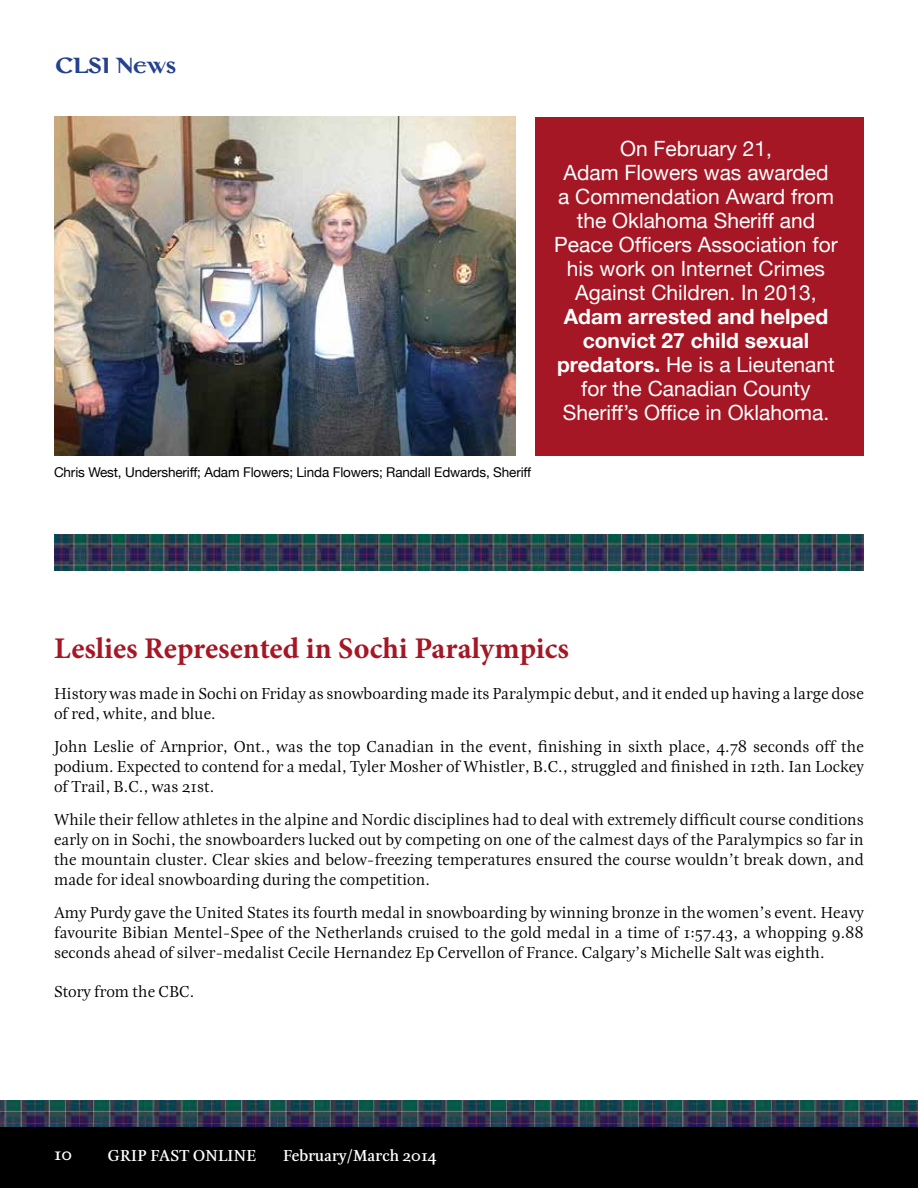
<style>
.page{position:relative;width:918px;height:1188px;background:#fff}
.page>*{position:absolute;margin:0;border:0;box-sizing:border-box;transform-origin:0 0}
.t1{font:700 30px "Minion Pro";color:#a51724}
.t2{font:700 27px "Colmcille MT Std";letter-spacing:-.04em;color:#25408f}
.t3{font:21px/24px "Helvetica Neue";color:#fff;text-align:center}
.t4{font:700 18px "Esta";color:#fff}
.t5{font:16.5px/19.8px "Esta";color:#000;text-align:justify}
.t6{font:700 16.5px "Esta";color:#fff}
.t7{font:13.5px "Helvetica Neue";letter-spacing:-.01em;color:#000}
.s1{font-weight:700}
</style>
<div class="page">
<img style="left:0;top:1101px;width:918px;height:27px">
<div style="left:0;top:1128px;width:918px;height:60px;background:#000"></div>
<img style="left:54px;top:117px;width:461px;height:338px">
<div style="left:536px;top:117px;width:328px;height:338px;background:#a51724"></div>
<img style="left:54px;top:534px;width:810px;height:36px">
<h2 class="t2" style="left:54px;top:52px;width:124px">CLSI News</h2>
<p class="t7" style="left:54px;top:464px;width:479px">Chris West, Undersheriff; Adam Flowers; Linda Flowers; Randall Edwards, Sheriff</p>
<p class="t3" style="left:554px;top:137px;width:285px">On February 21,<br>Adam Flowers was awarded<br>a Commendation Award from the Oklahoma Sheriff and<br>Peace Officers Association for his work on Internet Crimes<br>Against Children. In 2013,</p>
<p class="t3" style="left:557px;top:305px;width:279px"><span class="s1">Adam arrested and helped convict 27 child sexual predators.</span> He is a Lieutenant for the Canadian County<br>Sheriff’s Office in Oklahoma.</p>
<h1 class="t1" style="left:54px;top:627px;width:516px">Leslies Represented in Sochi Paralympics</h1>
<p class="t5" style="left:54px;top:684px;width:811px">History was made in Sochi on Friday as snowboarding made its Paralympic debut, and it ended up having a large dose of red, white, and blue.</p>
<p class="t5" style="left:54px;top:737px;width:811px">John Leslie of Arnprior, Ont., was the top Canadian in the event, finishing in sixth place, 4.78 seconds off the podium. Expected to contend for a medal, Tyler Mosher of Whistler, B.C., struggled and finished in 12th. Ian Lockey of Trail, B.C., was 21st.</p>
<p class="t5" style="left:54px;top:810px;width:811px">While their fellow athletes in the alpine and Nordic disciplines had to deal with extremely difficult course conditions early on in Sochi, the snowboarders lucked out by competing on one of the calmest days of the Paralympics so far in the mountain cluster. Clear skies and below-freezing temperatures ensured the course wouldn’t break down, and made for ideal snowboarding during the competition.</p>
<p class="t5" style="left:54px;top:903px;width:811px">Amy Purdy gave the United States its fourth medal in snowboarding by winning bronze in the women’s event. Heavy favourite Bibian Mentel-Spee of the Netherlands cruised to the gold medal in a time of 1:57.43, a whopping 9.88 seconds ahead of silver-medalist Cecile Hernandez Ep Cervellon of France. Calgary’s Michelle Salt was eighth.</p>
<p class="t5" style="left:54px;top:982px;width:142px">Story from the CBC.</p>
<p class="t4" style="left:54px;top:1144px;width:20px">10</p>
<p class="t6" style="left:108px;top:1146px;width:150px">GRIP FAST ONLINE</p>
<p class="t6" style="left:283px;top:1146px;width:155px">February/March 2014</p>
</div>
